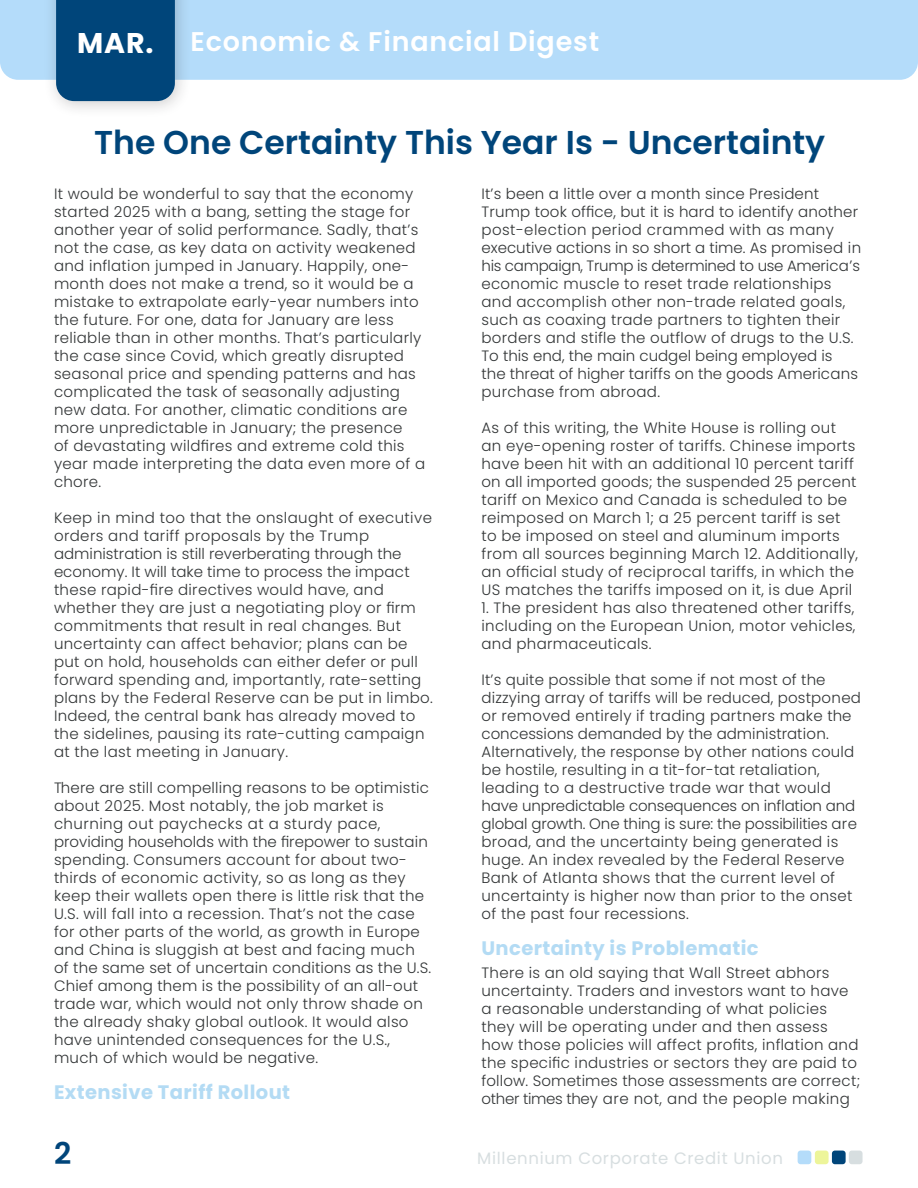
<style>
.page{position:relative;width:918px;height:1188px;background:#fff}
.page>*{position:absolute;margin:0;border:0;box-sizing:border-box;transform-origin:0 0}
.t1{font:600 33px "Poppins";color:#00457a}
.t2{font:600 30px "Poppins";color:#00457a}
.t3{font:700 28.5px "Poppins";color:#fff}
.t4{font:600 27px "Poppins";letter-spacing:.03em;color:#fff}
.t5{font:700 19.5px "Poppins";letter-spacing:.02em;color:#b3dbf4}
.t6{font:16.5px "Poppins";letter-spacing:.04em;color:#d7dee0}
.t7{font:300 15px/18px "Poppins";letter-spacing:.02em;color:#323536}
</style>
<div class="page">
<div style="left:0;top:0;width:918px;height:80px;background:#b4dcfa"></div>
<div style="left:43px;top:0;width:150px;height:119px;background:#231f20;opacity:.22"></div>
<div style="left:56px;top:0;width:119px;height:101px;background:#00457a"></div>
<div style="left:798px;top:1151px;width:13px;height:13px;background:#b4dcfa;border-radius:3px"></div>
<div style="left:815px;top:1151px;width:14px;height:13px;background:#edf59a;border-radius:3px"></div>
<div style="left:832px;top:1151px;width:14px;height:13px;background:#00457a;border-radius:3px"></div>
<div style="left:849px;top:1151px;width:14px;height:13px;background:#d7dee0;border-radius:3px"></div>
<p class="t3" style="left:77px;top:27px;width:78px">MAR.</p>
<p class="t4" style="left:190px;top:25px;width:410px">Economic &amp; Financial Digest</p>
<p class="t1" style="left:94px;top:123px;width:733px">The One Certainty This Year Is - Uncertainty</p>
<p class="t7" style="left:54px;top:185px;width:373px">It would be wonderful to say that the economy started 2025 with a bang, setting the stage for another year of solid performance. Sadly, that’s not the case, as key data on activity weakened and inflation jumped in January. Happily, one&shy;month does not make a trend, so it would be a mistake to extrapolate early-year numbers into the future. For one, data for January are less reliable than in other months. That’s particularly the case since Covid, which greatly disrupted seasonal price and spending patterns and has complicated the task of seasonally adjusting new data. For another, climatic conditions are more unpredictable in January; the presence<br>of devastating wildfires and extreme cold this year made interpreting the data even more of a chore.</p>
<p class="t7" style="left:54px;top:509px;width:380px">Keep in mind too that the onslaught of executive orders and tariff proposals by the Trump</p>
<p class="t7" style="left:54px;top:545px;width:380px">administration is still reverberating through the economy. It will take time to process the impact these rapid-fire directives would have, and whether they are just a negotiating ploy or firm commitments that result in real changes. But uncertainty can affect behavior; plans can be put on hold, households can either defer or pull forward spending and, importantly, rate-setting plans by the Federal Reserve can be put in limbo.<br>Indeed, the central bank has already moved to the sidelines, pausing its rate-cutting campaign at the last meeting in January.</p>
<p class="t7" style="left:54px;top:779px;width:376px">There are still compelling reasons to be optimistic</p>
<p class="t7" style="left:54px;top:797px;width:331px">about 2025. Most notably, the job market is churning out paychecks at a sturdy pace,</p>
<p class="t7" style="left:54px;top:833px;width:379px">providing households with the firepower to sustain spending. Consumers account for about two&shy;thirds of economic activity, so as long as they keep their wallets open there is little risk that the U.S. will fall into a recession. That’s not the case for other parts of the world, as growth in Europe and China is sluggish at best and facing much of the same set of uncertain conditions as the U.S.<br>Chief among them is the possibility of an all-out trade war, which would not only throw shade on the already shaky global outlook. It would also have unintended consequences for the U.S., much of which would be negative.</p>
<p class="t5" style="left:54px;top:1081px;width:238px">Extensive Tariff Rollout</p>
<p class="t7" style="left:482px;top:185px;width:381px">It’s been a little over a month since President Trump took office, but it is hard to identify another post-election period crammed with as many executive actions in so short a time. As promised in his campaign, Trump is determined to use America’s economic muscle to reset trade relationships and accomplish other non-trade related goals, such as coaxing trade partners to tighten their borders and stifle the outflow of drugs to the U.S.<br>To this end, the main cudgel being employed is<br>the threat of higher tariffs on the goods Americans purchase from abroad.</p>
<p class="t7" style="left:482px;top:419px;width:378px">As of this writing, the White House is rolling out an eye-opening roster of tariffs. Chinese imports have been hit with an additional 10 percent tariff on all imported goods; the suspended 25 percent tariff on Mexico and Canada is scheduled to be reimposed on March 1; a 25 percent tariff is set to be imposed on steel and aluminum imports from all sources beginning March 12. Additionally, an official study of reciprocal tariffs, in which the US matches the tariffs imposed on it, is due April</p>
<p class="t7" style="left:482px;top:599px;width:376px;text-align:justify">1. The president has also threatened other tariffs, including on the European Union, motor vehicles, and pharmaceuticals.</p>
<p class="t7" style="left:482px;top:671px;width:381px">It’s quite possible that some if not most of the dizzying array of tariffs will be reduced, postponed or removed entirely if trading partners make the concessions demanded by the administration.</p>
<p class="t7" style="left:482px;top:743px;width:377px">Alternatively, the response by other nations could be hostile, resulting in a tit-for-tat retaliation, leading to a destructive trade war that would have unpredictable consequences on inflation and global growth. One thing is sure: the possibilities are broad, and the uncertainty being generated is huge. An index revealed by the Federal Reserve Bank of Atlanta shows that the current level of uncertainty is higher now than prior to the onset of the past four recessions.</p>
<p class="t5" style="left:482px;top:937px;width:279px">Uncertainty is Problematic</p>
<p class="t7" style="left:482px;top:963px;width:380px">There is an old saying that Wall Street abhors uncertainty. Traders and investors want to have a reasonable understanding of what policies they will be operating under and then assess how those policies will affect profits, inflation and the specific industries or sectors they are paid to follow. Sometimes those assessments are correct; other times they are not, and the people making</p>
<p class="t2" style="left:54px;top:1136px;width:19px">2</p>
<p class="t6" style="left:477px;top:1149px;width:307px">Millennium Corporate Credit Union</p>
</div>
